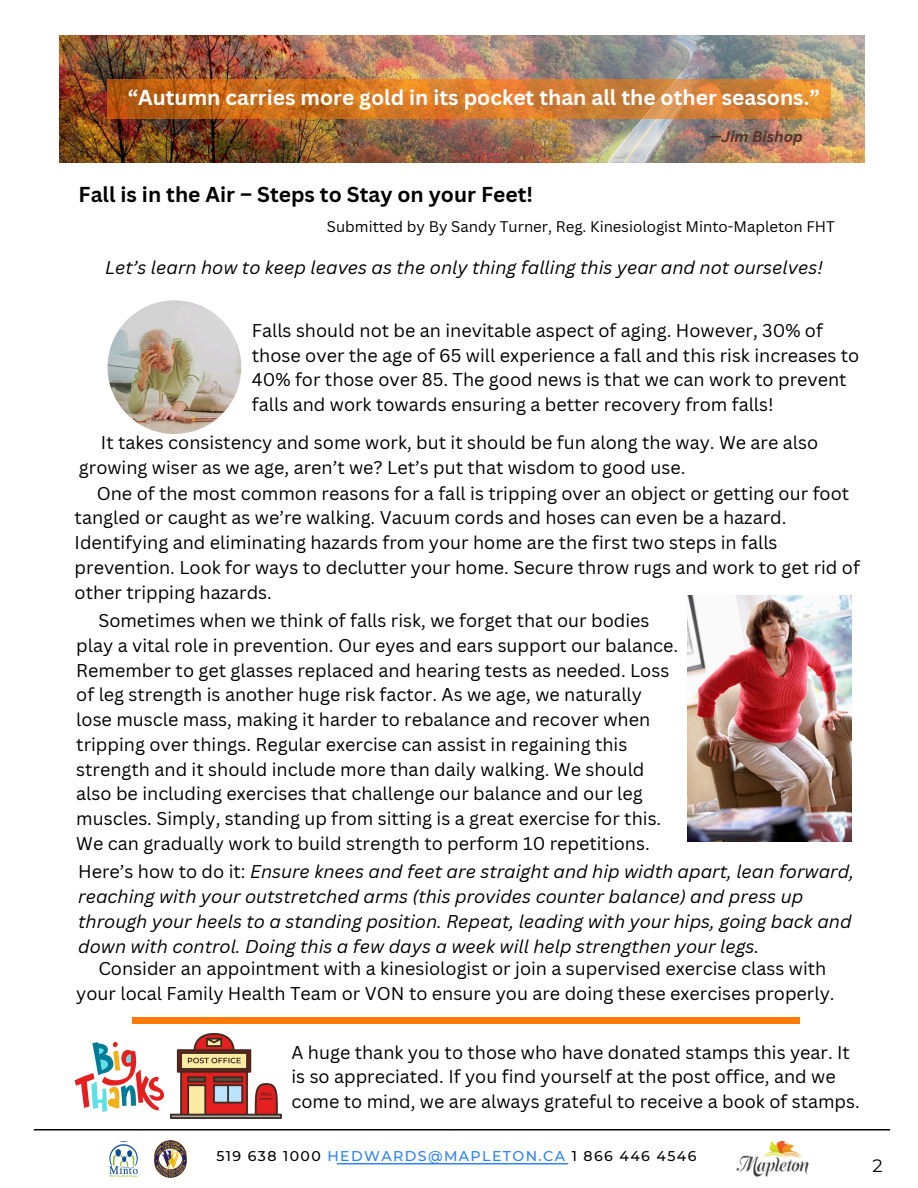
<style>
.page{position:relative;width:918px;height:1188px;background:#fff}
.page>*{position:absolute;margin:0;border:0;box-sizing:border-box;transform-origin:0 0}
.t1{font:700 21px "Canva Sans";color:#fff}
.t2{font:700 21px "Canva Sans";color:#000}
.t3{font:18px/24.8px "Canva Sans";color:#000}
.t4{font:italic 18px/24.8px "Canva Sans";color:#000}
.t5{font:18px "Montserrat";color:#000}
.t6{font:15px "Canva Sans";color:#000}
.t7{font:italic 700 15px "Canva Sans";color:#573329}
.t8{font:500 14.1px "Montserrat";letter-spacing:.1em;color:#000}
.s1{font-style:normal}
.s2{color:#2b80fb}
</style>
<div class="page">
<img style="left:336px;top:1164px;width:233px;height:1px">
<img style="left:736px;top:1141px;width:73px;height:36px">
<img style="left:159px;top:1141px;width:23px;height:4px">
<img style="left:33px;top:1129px;width:858px;height:1px">
<img style="left:109px;top:1144px;width:29px;height:34px">
<img style="left:154px;top:1145px;width:33px;height:32px">
<div style="left:133px;top:1017px;width:667px;height:7px;background:#ff7a00"></div>
<img style="left:60px;top:35px;width:804px;height:127px">
<svg style="left:108px;top:79px;width:723px;height:40px"></svg>
<img style="left:688px;top:596px;width:163px;height:245px">
<img style="left:108px;top:300px;width:133px;height:134px;border-radius:50%">
<img style="left:171px;top:1033px;width:111px;height:86px">
<svg style="left:75px;top:1042px;width:89px;height:70px"></svg>
<p class="t1" style="left:128px;top:83px;width:694px">“Autumn carries more gold in its pocket than all the other seasons.”</p>
<p class="t7" style="left:709px;top:126px;width:95px">—Jim Bishop</p>
<h2 class="t2" style="left:79px;top:180px;width:456px">Fall is in the Air – Steps to Stay on your Feet!</h2>
<h2 class="t6" style="left:327px;top:216px;width:510px">Submitted by By Sandy Turner, Reg. Kinesiologist Minto-Mapleton FHT</h2>
<h2 class="t4" style="left:105px;top:255px;width:719px">Let’s learn how to keep leaves as the only thing falling this year and not ourselves!</h2>
<p class="t3" style="left:252px;top:317px;width:609px">Falls should not be an inevitable aspect of aging. However, 30% of those over the age of 65 will experience a fall and this risk increases to 40% for those over 85. The good news is that we can work to prevent falls and work towards ensuring a better recovery from falls!</p>
<p class="t3" style="left:79px;top:430px;width:741px;text-indent:22px">It takes consistency and some work, but it should be fun along the way. We are also growing wiser as we age, aren’t we? Let’s put that wisdom to good use.</p>
<p class="t3" style="left:75px;top:480px;width:787px;text-indent:22px">One of the most common reasons for a fall is tripping over an object or getting our foot tangled or caught as we’re walking. Vacuum cords and hoses can even be a hazard.<br>Identifying and eliminating hazards from your home are the first two steps in falls prevention. Look for ways to declutter your home. Secure throw rugs and work to get rid of other tripping hazards.</p>
<p class="t3" style="left:76px;top:608px;width:603px;text-indent:22px">Sometimes when we think of falls risk, we forget that our bodies play a vital role in prevention. Our eyes and ears support our balance.<br>Remember to get glasses replaced and hearing tests as needed. Loss of leg strength is another huge risk factor. As we age, we naturally lose muscle mass, making it harder to rebalance and recover when tripping over things. Regular exercise can assist in regaining this strength and it should include more than daily walking. We should also be including exercises that challenge our balance and our leg muscles. Simply, standing up from sitting is a great exercise for this.<br>We can gradually work to build strength to perform 10 repetitions.</p>
<p class="t4" style="left:78px;top:859px;width:777px"><span class="s1">Here’s how to do it:</span> Ensure knees and feet are straight and hip width apart, lean forward, reaching with your outstretched arms (this provides counter balance) and press up through your heels to a standing position. Repeat, leading with your hips, going back and down with control. Doing this a few days a week will help strengthen your legs.</p>
<p class="t3" style="left:76px;top:956px;width:760px;text-indent:22px">Consider an appointment with a kinesiologist or join a supervised exercise class with your local Family Health Team or VON to ensure you are doing these exercises properly.</p>
<h2 class="t3" style="left:291px;top:1039px;width:570px">A huge thank you to those who have donated stamps this year. It is so appreciated. If you find yourself at the post office, and we come to mind, we are always grateful to receive a book of stamps.</h2>
<h2 class="t8" style="left:216px;top:1148px;width:482px">519 638 1000 <span class="s2">HEDWARDS@MAPLETON.CA</span> 1 866 446 4546</h2>
<p class="t5" style="left:872px;top:1155px;width:12px">2</p>
</div>
